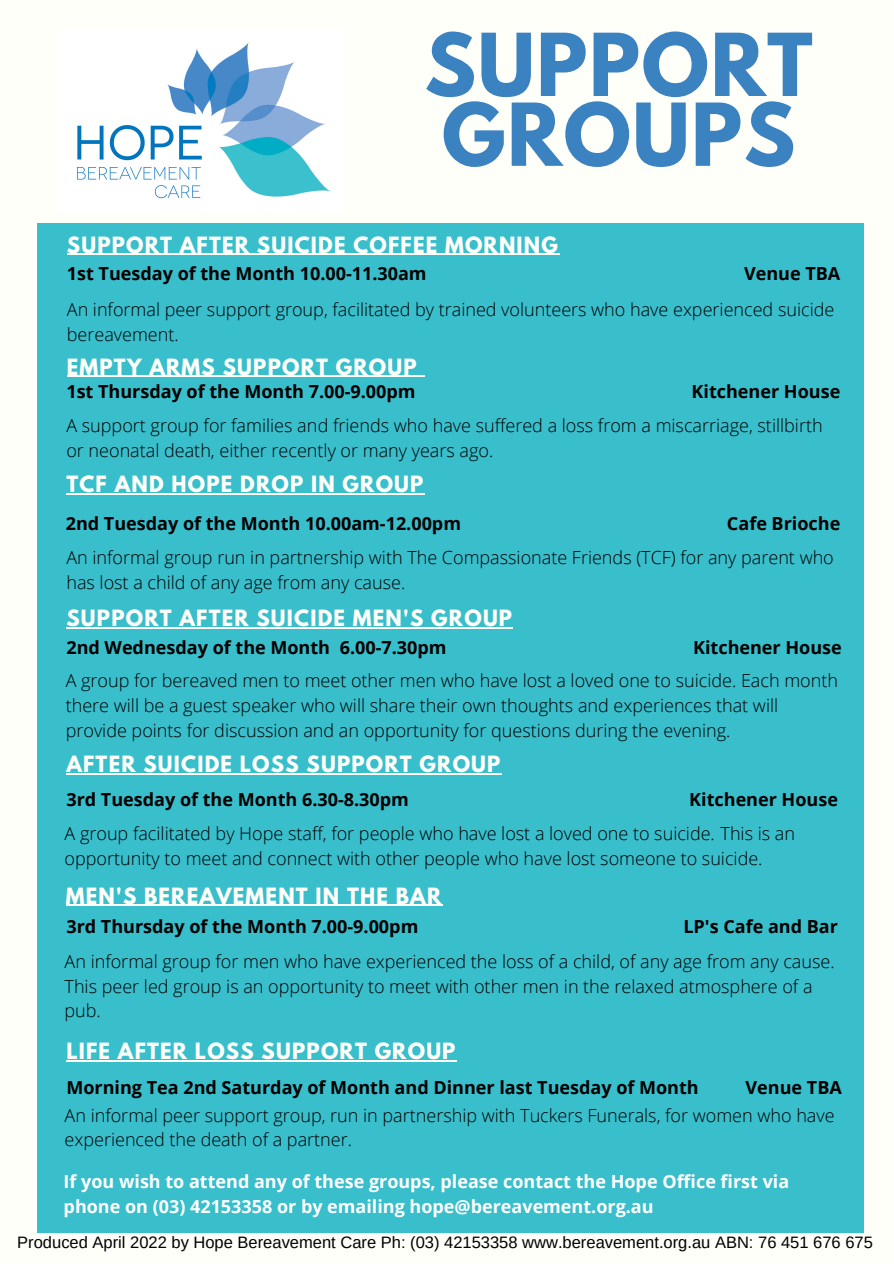
<style>
.page{position:relative;width:894px;height:1264px;background:#fff}
.page>*{position:absolute;margin:0;border:0;box-sizing:border-box;transform-origin:0 0}
.t1{font:700 76.65px/69.8px "League Spartan";letter-spacing:.02em;color:#3b82c1}
.t2{font:700 19.8px "League Spartan";letter-spacing:.06em;color:#fffff9}
.t3{font:300 18px/24.8px "Open Sans";color:#000}
.t4{font:700 18px "Open Sans";color:#000}
.t5{font:700 18px/24.8px "Open Sans";color:#fff}
.t6{font:16.5px "Arimo";color:#000}
</style>
<div class="page">
<div style="left:0;top:0;width:893px;height:1263px;background:#fffff9"></div>
<img style="left:77px;top:42px;width:254px;height:157px">
<svg style="left:64px;top:1232px;width:51px;height:1px"></svg>
<div style="left:37px;top:223px;width:825px;height:1009px;background:#39becc"></div>
<hr style="left:67px;top:376px;width:350px;height:1px;background:#fffff9">
<hr style="left:67px;top:254px;width:492px;height:1px;background:#fffff9">
<hr style="left:66px;top:627px;width:447px;height:1px;background:#fffff9">
<hr style="left:66px;top:904px;width:376px;height:2px;background:#fffff9">
<hr style="left:66px;top:493px;width:358px;height:1px;background:#fffff9">
<hr style="left:66px;top:773px;width:435px;height:1px;background:#fffff9">
<hr style="left:66px;top:1060px;width:390px;height:1px;background:#fffff9">
<p class="t1" style="left:424px;top:40px;width:389px">SUPPORT<br>GROUPS</p>
<p class="t2" style="left:67px;top:235px;width:492px">SUPPORT AFTER SUICIDE COFFEE MORNING</p>
<p class="t4" style="left:67px;top:261px;width:361px">1st Tuesday of the Month 10.00-11.30am</p>
<p class="t4" style="left:743px;top:261px;width:98px">Venue TBA</p>
<p class="t3" style="left:67px;top:297px;width:768px">An informal peer support group, facilitated by trained volunteers who have experienced suicide bereavement.</p>
<p class="t2" style="left:67px;top:357px;width:351px">EMPTY ARMS SUPPORT GROUP</p>
<p class="t4" style="left:66px;top:379px;width:350px">1st Thursday of the Month 7.00-9.00pm</p>
<p class="t4" style="left:691px;top:379px;width:150px">Kitchener House</p>
<p class="t3" style="left:66px;top:413px;width:757px">A support group for families and friends who have suffered a loss from a miscarriage, stillbirth or neonatal death, either recently or many years ago.</p>
<p class="t2" style="left:66px;top:474px;width:358px">TCF AND HOPE DROP IN GROUP</p>
<p class="t4" style="left:66px;top:510px;width:396px">2nd Tuesday of the Month 10.00am-12.00pm</p>
<p class="t4" style="left:726px;top:510px;width:115px">Cafe Brioche</p>
<p class="t3" style="left:66px;top:545px;width:768px">An informal group run in partnership with The Compassionate Friends (TCF) for any parent who has lost a child of any age from any cause.</p>
<p class="t2" style="left:66px;top:608px;width:447px">SUPPORT AFTER SUICIDE MEN'S GROUP</p>
<p class="t4" style="left:66px;top:634px;width:381px">2nd Wednesday of the Month 6.00-7.30pm</p>
<p class="t4" style="left:693px;top:634px;width:150px">Kitchener House</p>
<p class="t3" style="left:66px;top:668px;width:773px">A group for bereaved men to meet other men who have lost a loved one to suicide. Each month there will be a guest speaker who will share their own thoughts and experiences that will provide points for discussion and an opportunity for questions during the evening.</p>
<p class="t2" style="left:66px;top:754px;width:435px">AFTER SUICIDE LOSS SUPPORT GROUP</p>
<p class="t4" style="left:66px;top:786px;width:344px">3rd Tuesday of the Month 6.30-8.30pm</p>
<p class="t4" style="left:689px;top:786px;width:150px">Kitchener House</p>
<p class="t3" style="left:65px;top:820px;width:731px">A group facilitated by Hope staff, for people who have lost a loved one to suicide. This is an opportunity to meet and connect with other people who have lost someone to suicide.</p>
<p class="t2" style="left:66px;top:885px;width:377px">MEN'S BEREAVEMENT IN THE BAR</p>
<p class="t4" style="left:66px;top:913px;width:353px">3rd Thursday of the Month 7.00-9.00pm</p>
<p class="t4" style="left:683px;top:913px;width:156px">LP's Cafe and Bar</p>
<p class="t3" style="left:65px;top:948px;width:771px">An informal group for men who have experienced the loss of a child, of any age from any cause.<br>This peer led group is an opportunity to meet with other men in the relaxed atmosphere of a pub.</p>
<p class="t2" style="left:66px;top:1041px;width:390px">LIFE AFTER LOSS SUPPORT GROUP</p>
<p class="t4" style="left:66px;top:1074px;width:633px">Morning Tea 2nd Saturday of Month and Dinner last Tuesday of Month</p>
<p class="t3" style="left:65px;top:1102px;width:771px">An informal peer support group, run in partnership with Tuckers Funerals, for women who have experienced the death of a partner.</p>
<p class="t4" style="left:745px;top:1074px;width:98px">Venue TBA</p>
<p class="t5" style="left:64px;top:1168px;width:727px">If you wish to attend any of these groups, please contact the Hope Office first via phone on (03) 42153358 or by emailing hope@bereavement.org.au</p>
<p class="t6" style="left:17px;top:1233px;width:856px">Produced April 2022 by Hope Bereavement Care Ph: (03) 42153358 www.bereavement.org.au ABN: 76 451 676 675</p>
</div>
